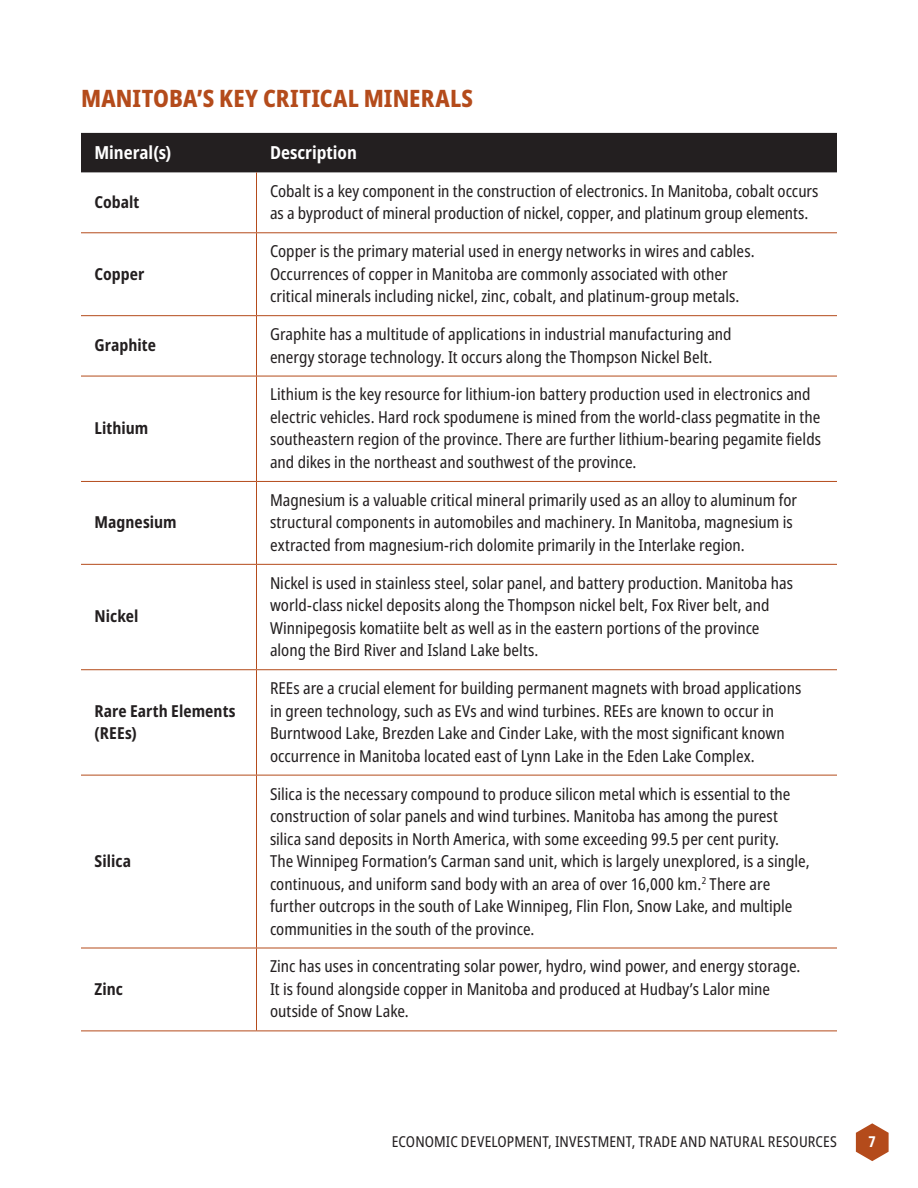
<style>
.page{position:relative;width:918px;height:1188px;background:#fff}
.page>*{position:absolute;margin:0;border:0;box-sizing:border-box;transform-origin:0 0}
.t1{font:800 condensed 24px "Noto Sans";letter-spacing:.01em;color:#b44b1b}
.H3_-_white{font:700 condensed 18px "Noto Sans";color:#fff}
.Body{font:condensed 16.5px/22.5px "Noto Sans";color:#231f20}
.Body-2{font:700 condensed 16.5px/22.5px "Noto Sans";letter-spacing:.005em;color:#231f20}
.t2{font:condensed 15px "Noto Sans";letter-spacing:.01em;color:#231f20}
.t3{font:700 condensed 15px "Noto Sans";color:#fff}
</style>
<div class="page">
<svg style="left:856px;top:1123px;width:33px;height:38px"></svg>
<div style="left:81px;top:133px;width:756px;height:39px;background:#231f20"></div>
<hr style="left:81px;top:232px;width:175px;height:1px;background:#b44b1b">
<hr style="left:256px;top:232px;width:581px;height:1px;background:#b44b1b">
<hr style="left:81px;top:315px;width:175px;height:1px;background:#b44b1b">
<hr style="left:256px;top:315px;width:581px;height:1px;background:#b44b1b">
<hr style="left:81px;top:376px;width:175px;height:1px;background:#b44b1b">
<hr style="left:81px;top:481px;width:175px;height:1px;background:#b44b1b">
<hr style="left:256px;top:481px;width:581px;height:1px;background:#b44b1b">
<hr style="left:81px;top:564px;width:175px;height:1px;background:#b44b1b">
<hr style="left:81px;top:669px;width:175px;height:1px;background:#b44b1b">
<hr style="left:256px;top:669px;width:581px;height:1px;background:#b44b1b">
<hr style="left:256px;top:376px;width:581px;height:1px;background:#b44b1b">
<hr style="left:256px;top:564px;width:581px;height:1px;background:#b44b1b">
<hr style="left:81px;top:775px;width:175px;height:1px;background:#b44b1b">
<hr style="left:256px;top:775px;width:581px;height:1px;background:#b44b1b">
<hr style="left:81px;top:948px;width:175px;height:1px;background:#b44b1b">
<hr style="left:256px;top:948px;width:581px;height:1px;background:#b44b1b">
<hr style="left:256px;top:1031px;width:581px;height:1px;background:#b44b1b">
<hr style="left:256px;top:172px;width:1px;height:60px;background:#b44b1b">
<hr style="left:256px;top:233px;width:1px;height:82px;background:#b44b1b">
<hr style="left:256px;top:316px;width:1px;height:60px;background:#b44b1b">
<hr style="left:256px;top:376px;width:1px;height:105px;background:#b44b1b">
<hr style="left:256px;top:482px;width:1px;height:82px;background:#b44b1b">
<hr style="left:256px;top:565px;width:1px;height:104px;background:#b44b1b">
<hr style="left:256px;top:670px;width:1px;height:105px;background:#b44b1b">
<hr style="left:256px;top:775px;width:1px;height:173px;background:#b44b1b">
<hr style="left:256px;top:948px;width:1px;height:83px;background:#b44b1b">
<hr style="left:81px;top:1031px;width:175px;height:1px;background:#b44b1b">
<h2 class="t1" style="left:81px;top:80px;width:394px">MANITOBA’S KEY CRITICAL MINERALS</h2>
<h2 class="H3_-_white" style="left:94px;top:139px;width:78px">Mineral(s)</h2>
<h2 class="H3_-_white" style="left:270px;top:139px;width:88px">Description</h2>
<p class="Body-2" style="left:94px;top:191px;width:46px">Cobalt</p>
<p class="Body" style="left:270px;top:180px;width:550px">Cobalt is a key component in the construction of electronics. In Manitoba, cobalt occurs as a byproduct of mineral production of nickel, copper, and platinum group elements.</p>
<p class="Body-2" style="left:94px;top:263px;width:51px">Copper</p>
<p class="Body" style="left:270px;top:240px;width:486px">Copper is the primary material used in energy networks in wires and cables.<br>Occurrences of copper in Manitoba are commonly associated with other critical minerals including nickel, zinc, cobalt, and platinum-group metals.</p>
<p class="Body-2" style="left:94px;top:334px;width:63px">Graphite</p>
<p class="Body" style="left:270px;top:323px;width:463px">Graphite has a multitude of applications in industrial manufacturing and energy storage technology. It occurs along the Thompson Nickel Belt.</p>
<p class="Body-2" style="left:94px;top:417px;width:55px">Lithium</p>
<p class="Body-2" style="left:94px;top:511px;width:84px">Magnesium</p>
<p class="Body-2" style="left:94px;top:605px;width:45px">Nickel</p>
<p class="Body-2" style="left:94px;top:700px;width:143px">Rare Earth Elements (REEs)</p>
<p class="Body-2" style="left:94px;top:850px;width:38px">Silica</p>
<p class="Body-2" style="left:94px;top:978px;width:30px">Zinc</p>
<p class="Body" style="left:270px;top:384px;width:553px">Lithium is the key resource for lithium-ion battery production used in electronics and electric vehicles. Hard rock spodumene is mined from the world-class pegmatite in the southeastern region of the province. There are further lithium-bearing pegamite fields and dikes in the northeast and southwest of the province.</p>
<p class="Body" style="left:270px;top:489px;width:529px">Magnesium is a valuable critical mineral primarily used as an alloy to aluminum for structural components in automobiles and machinery. In Manitoba, magnesium is extracted from magnesium-rich dolomite primarily in the Interlake region.</p>
<p class="Body" style="left:270px;top:572px;width:525px">Nickel is used in stainless steel, solar panel, and battery production. Manitoba has world-class nickel deposits along the Thompson nickel belt, Fox River belt, and Winnipegosis komatiite belt as well as in the eastern portions of the province along the Bird River and Island Lake belts.</p>
<p class="Body" style="left:270px;top:677px;width:533px">REEs are a crucial element for building permanent magnets with broad applications in green technology, such as EVs and wind turbines. REEs are known to occur in Burntwood Lake, Brezden Lake and Cinder Lake, with the most significant known occurrence in Manitoba located east of Lynn Lake in the Eden Lake Complex.</p>
<p class="Body" style="left:270px;top:783px;width:541px">Silica is the necessary compound to produce silicon metal which is essential to the construction of solar panels and wind turbines. Manitoba has among the purest silica sand deposits in North America, with some exceeding 99.5 per cent purity.<br>The Winnipeg Formation’s Carman sand unit, which is largely unexplored, is a single, continuous, and uniform sand body with an area of over 16,000 km.<sup>2</sup> There are further outcrops in the south of Lake Winnipeg, Flin Flon, Snow Lake, and multiple communities in the south of the province.</p>
<p class="Body" style="left:270px;top:956px;width:532px">Zinc has uses in concentrating solar power, hydro, wind power, and energy storage.<br>It is found alongside copper in Manitoba and produced at Hudbay’s Lalor mine outside of Snow Lake.</p>
<p class="t2" style="left:392px;top:1131px;width:447px">ECONOMIC DEVELOPMENT, INVESTMENT, TRADE AND NATURAL RESOURCES</p>
<p class="t3" style="left:869px;top:1131px;width:8px">7</p>
</div>
